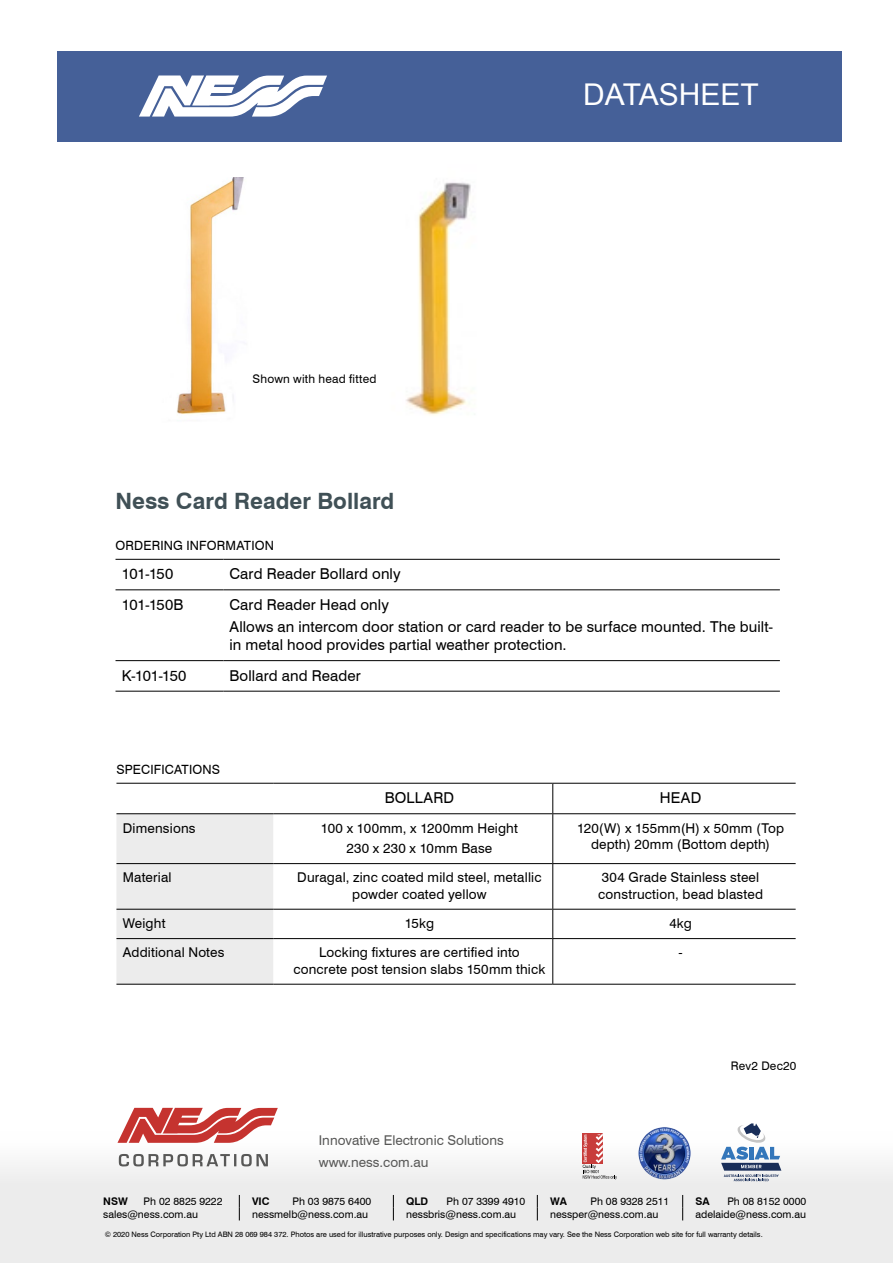
<style>
.page{position:relative;width:893px;height:1263px;background:#fff}
.page>*{position:absolute;margin:0;border:0;box-sizing:border-box;transform-origin:0 0}
.t1{font:30px "Arial";color:#fff}
.t2{font:700 22.5px "Swiss 721 BT";color:#405056}
.t3{font:15px/22.2px "Swiss 721 BT";letter-spacing:.01em;color:#000}
.t4{font:13.5px/16.2px "Swiss 721 BT";letter-spacing:.015em;color:#000;text-align:center}
.t5{font:13.5px/21.3px "Swiss 721 BT";color:#585857}
.t6{font:12.75px "Swiss 721 BT";letter-spacing:.015em;color:#000}
.t7{font:11.85px "Swiss 721 BT";letter-spacing:.02em;color:#000}
.t8{font:10.5px "Swiss 721 BT";color:#000}
.t9{font:700 10.5px "Swiss 721 BT";color:#000}
.t10{font:7.5px "Swiss 721 BT";color:#000}
</style>
<div class="page">
<div style="left:0;top:1131px;width:893px;height:132px;background:#ececec"></div>
<svg style="left:239px;top:1195px;width:1px;height:25px"></svg>
<svg style="left:393px;top:1195px;width:1px;height:25px"></svg>
<svg style="left:537px;top:1195px;width:1px;height:25px"></svg>
<svg style="left:682px;top:1195px;width:1px;height:25px"></svg>
<svg style="left:583px;top:1133px;width:34px;height:46px"></svg>
<img style="left:634px;top:1127px;width:62px;height:53px">
<svg style="left:117px;top:1108px;width:161px;height:35px"></svg>
<svg style="left:119px;top:1154px;width:149px;height:12px"></svg>
<svg style="left:721px;top:1123px;width:60px;height:58px"></svg>
<img style="left:177px;top:177px;width:67px;height:238px">
<img style="left:406px;top:182px;width:66px;height:234px">
<div style="left:57px;top:51px;width:785px;height:90px;background:#456098"></div>
<svg style="left:139px;top:75px;width:188px;height:42px"></svg>
<hr style="left:223px;top:559px;width:557px;height:1px;background:#000">
<hr style="left:223px;top:589px;width:557px;height:1px;background:#000">
<hr style="left:223px;top:660px;width:557px;height:1px;background:#000">
<hr style="left:223px;top:691px;width:557px;height:1px;background:#000">
<hr style="left:116px;top:559px;width:107px;height:1px;background:#000">
<hr style="left:116px;top:589px;width:107px;height:1px;background:#000">
<hr style="left:116px;top:660px;width:107px;height:1px;background:#000">
<hr style="left:116px;top:691px;width:107px;height:1px;background:#000">
<div style="left:116px;top:814px;width:157px;height:170px;background:#ececec"></div>
<hr style="left:116px;top:783px;width:157px;height:1px;background:#000">
<hr style="left:116px;top:813px;width:157px;height:1px;background:#000">
<hr style="left:116px;top:863px;width:157px;height:1px;background:#000">
<hr style="left:116px;top:909px;width:157px;height:1px;background:#000">
<hr style="left:116px;top:938px;width:157px;height:1px;background:#000">
<hr style="left:273px;top:783px;width:280px;height:1px;background:#000">
<hr style="left:553px;top:783px;width:243px;height:1px;background:#000">
<hr style="left:273px;top:813px;width:280px;height:1px;background:#000">
<hr style="left:553px;top:813px;width:243px;height:1px;background:#000">
<hr style="left:273px;top:863px;width:280px;height:1px;background:#000">
<hr style="left:553px;top:863px;width:243px;height:1px;background:#000">
<hr style="left:273px;top:909px;width:280px;height:1px;background:#000">
<hr style="left:553px;top:909px;width:243px;height:1px;background:#000">
<hr style="left:273px;top:938px;width:280px;height:1px;background:#000">
<hr style="left:553px;top:938px;width:243px;height:1px;background:#000">
<hr style="left:273px;top:984px;width:280px;height:1px;background:#000">
<hr style="left:553px;top:984px;width:243px;height:1px;background:#000">
<svg style="left:553px;top:784px;width:1px;height:29px"></svg>
<hr style="left:553px;top:814px;width:1px;height:49px;background:#000">
<hr style="left:553px;top:864px;width:1px;height:45px;background:#000">
<svg style="left:553px;top:909px;width:1px;height:29px"></svg>
<hr style="left:553px;top:939px;width:1px;height:45px;background:#000">
<hr style="left:116px;top:984px;width:157px;height:1px;background:#000">
<p class="t7" style="left:253px;top:372px;width:125px">Shown with head fitted</p>
<h1 class="t1" style="left:583px;top:75px;width:177px">DATASHEET</h1>
<h2 class="t2" style="left:116px;top:487px;width:280px">Ness Card Reader Bollard</h2>
<p class="t6" style="left:116px;top:538px;width:144px">Ordering Information</p>
<p class="t3" style="left:122px;top:563px;width:53px">101-150</p>
<p class="t3" style="left:229px;top:563px;width:173px">Card Reader Bollard only</p>
<p class="t3" style="left:122px;top:593px;width:63px">101-150B</p>
<p class="t3" style="left:229px;top:593px;width:545px">Card Reader Head only<br>Allows an intercom door station or card reader to be surface mounted. The built-</p>
<p class="t3" style="left:229px;top:633px;width:339px">in metal hood provides partial weather protection.</p>
<p class="t3" style="left:122px;top:664px;width:66px">K-101-150</p>
<p class="t3" style="left:229px;top:664px;width:133px">Bollard and Reader</p>
<p class="t6" style="left:116px;top:762px;width:17px">Speci</p>
<p class="t6" style="left:154px;top:762px;width:44px">fications</p>
<p class="t3" style="left:385px;top:786px;width:21px">Bolla</p>
<p class="t3" style="left:433px;top:786px;width:20px">rd</p>
<p class="t3" style="left:660px;top:786px;width:43px">HEAD</p>
<p class="t4" style="left:123px;top:819px;width:74px">Dimensions</p>
<p class="t4" style="left:321px;top:817px;width:199px;line-height:20.4px">100 x 100mm, x 1200mm Height<br>230 x 230 x 10mm Base</p>
<p class="t4" style="left:577px;top:819px;width:209px">120(W) x 155mm(H) x 50mm (Top depth) 20mm (Bottom depth)</p>
<p class="t4" style="left:123px;top:869px;width:50px">Material</p>
<p class="t4" style="left:297px;top:869px;width:246px">Duragal, zinc coated mild steel, metallic powder coated yellow</p>
<p class="t4" style="left:598px;top:869px;width:166px;text-align:left">304 Grade Stainless steel construction, bead blasted</p>
<p class="t4" style="left:123px;top:915px;width:44px">Weight</p>
<p class="t4" style="left:405px;top:915px;width:31px">15kg</p>
<p class="t4" style="left:669px;top:915px;width:24px">4kg</p>
<p class="t4" style="left:123px;top:944px;width:103px">Additional Notes</p>
<p class="t4" style="left:293px;top:944px;width:253px">Locking fixtures are certified into concrete post tension slabs 150mm thick</p>
<p class="t4" style="left:678px;top:944px;width:6px">-</p>
<p class="t5" style="left:319px;top:1130px;width:186px">Innovative Electronic Solutions www.ness.com.au</p>
<p class="t7" style="left:731px;top:1058px;width:67px">Rev2 Dec20</p>
<p class="t9" style="left:103px;top:1195px;width:26px">NSW</p>
<p class="t8" style="left:144px;top:1195px;width:80px">Ph 02 8825 9222</p>
<p class="t9" style="left:252px;top:1195px;width:19px">VIC</p>
<p class="t8" style="left:292px;top:1195px;width:80px">Ph 03 9875 6400</p>
<p class="t9" style="left:406px;top:1195px;width:24px">QLD</p>
<p class="t8" style="left:446px;top:1195px;width:80px">Ph 07 3399 4910</p>
<p class="t9" style="left:550px;top:1195px;width:18px">WA</p>
<p class="t8" style="left:590px;top:1195px;width:80px">Ph 08 9328 2511</p>
<p class="t9" style="left:695px;top:1195px;width:16px">SA</p>
<p class="t8" style="left:727px;top:1195px;width:80px">Ph 08 8152 0000</p>
<p class="t8" style="left:103px;top:1208px;width:96px">sales@ness.com.au</p>
<p class="t8" style="left:252px;top:1208px;width:118px">nessmelb@ness.com.au</p>
<p class="t8" style="left:406px;top:1208px;width:112px">nessbris@ness.com.au</p>
<p class="t8" style="left:550px;top:1208px;width:110px">nessper@ness.com.au</p>
<p class="t8" style="left:695px;top:1208px;width:112px">adelaide@ness.com.au</p>
<p class="t10" style="left:105px;top:1230px;width:659px">© 2020 Ness Corporation Pty Ltd ABN 28 069 984 372. Photos are used for illustrative purposes only. Design and specifications may vary. See the Ness Corporation web site for full warranty details.</p>
</div>
